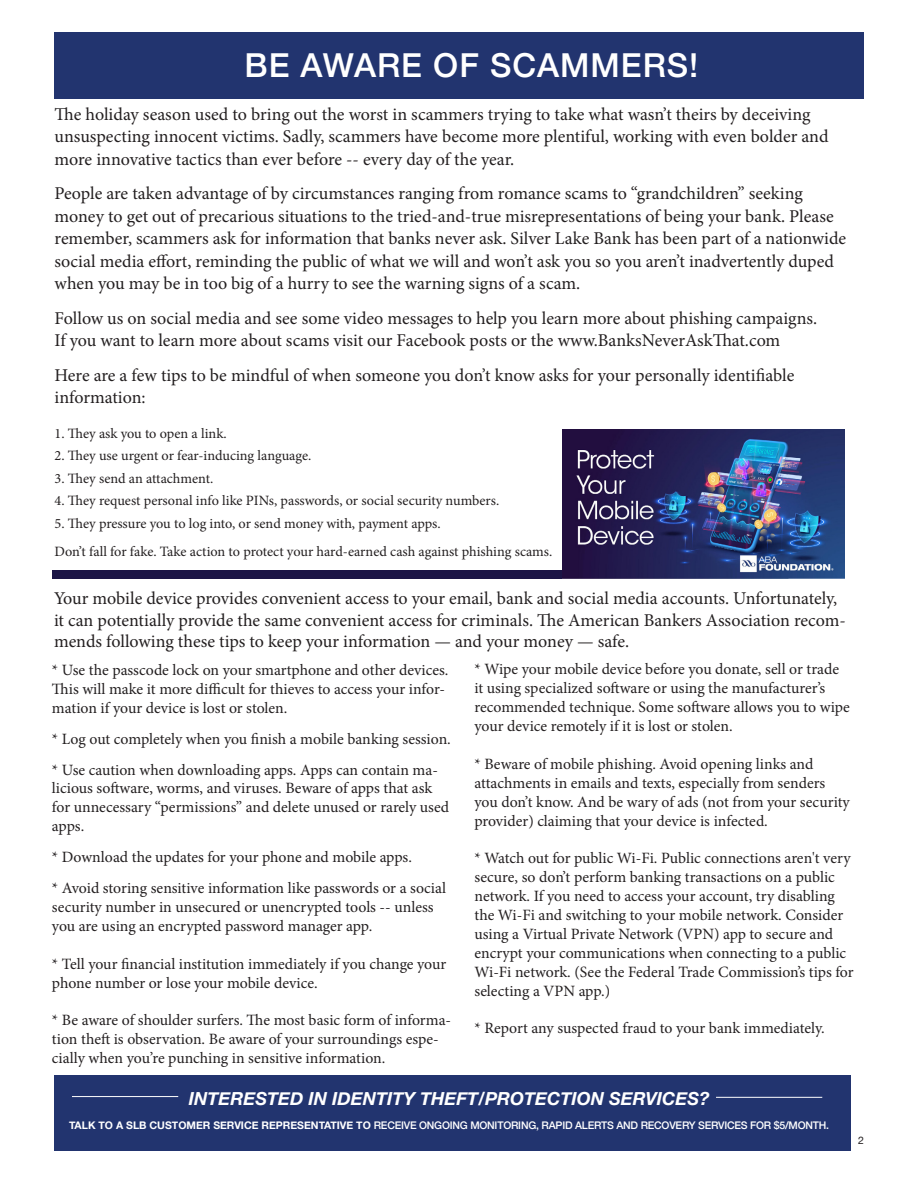
<style>
.page{position:relative;width:918px;height:1188px;background:#fff}
.page>*{position:absolute;margin:0;border:0;box-sizing:border-box;transform-origin:0 0}
.t1{font:500 33px "Helvetica Neue";letter-spacing:.03em;color:#fff}
.t2{font:18px/22.5px "Minion Pro";color:#231f20}
.t3{font:italic 700 18px "Helvetica Neue";color:#fff}
.t4{font:15.75px/18.9px "Minion Pro";color:#231f20}
.t5{font:14.25px "Minion Pro";letter-spacing:-.005em;color:#231f20}
.t6{font:500 10.5px "Helvetica Neue";letter-spacing:-.02em;color:#fff}
.t7{font:10.5px "Helvetica Neue";color:#231f20}
.s1{font-weight:700}
</style>
<div class="page">
<div style="left:54px;top:32px;width:810px;height:67px;background:#22346f"></div>
<div style="left:52px;top:570px;width:517px;height:9px;background:#1c1546"></div>
<div style="left:54px;top:1075px;width:797px;height:76px;background:#22346f"></div>
<hr style="left:72px;top:1096px;width:106px;height:1px;background:#fff">
<hr style="left:716px;top:1097px;width:106px;height:1px;background:#fff">
<img style="left:563px;top:430px;width:282px;height:149px">
<p class="t1" style="left:244px;top:39px;width:456px">BE AWARE OF SCAMMERS!</p>
<p class="t2" style="left:55px;top:103px;width:775px">The holiday season used to bring out the worst in scammers trying to take what wasn’t theirs by deceiving unsuspecting innocent victims. Sadly, scammers have become more plentiful, working with even bolder and more innovative tactics than ever before -- every day of the year.</p>
<p class="t2" style="left:55px;top:182px;width:793px">People are taken advantage of by circumstances ranging from romance scams to “grandchildren” seeking money to get out of precarious situations to the tried-and-true misrepresentations of being your bank. Please remember, scammers ask for information that banks never ask. Silver Lake Bank has been part of a nationwide social media effort, reminding the public of what we will and won’t ask you so you aren’t inadvertently duped when you may be in too big of a hurry to see the warning signs of a scam.</p>
<p class="t2" style="left:55px;top:307px;width:764px">Follow us on social media and see some video messages to help you learn more about phishing campaigns.<br>If you want to learn more about scams visit our Facebook posts or the www.BanksNeverAskThat.com</p>
<p class="t2" style="left:55px;top:364px;width:741px">Here are a few tips to be mindful of when someone you don’t know asks for your personally identifiable information:</p>
<p class="t5" style="left:55px;top:423px;width:174px">1. They ask you to open a link.</p>
<p class="t5" style="left:55px;top:446px;width:258px">2. They use urgent or fear-inducing language.</p>
<p class="t5" style="left:55px;top:468px;width:160px">3. They send an attachment.</p>
<p class="t5" style="left:55px;top:491px;width:446px">4. They request personal info like PINs, passwords, or social security numbers.</p>
<p class="t5" style="left:55px;top:513px;width:388px">5. They pressure you to log into, or send money with, payment apps.</p>
<p class="t5" style="left:55px;top:542px;width:499px">Don’t fall for fake. Take action to protect your hard-earned cash against phishing scams.</p>
<p class="t2" style="left:54px;top:588px;width:793px;line-height:21.6px">Your mobile device provides convenient access to your email, bank and social media accounts. Unfortunately, it can potentially provide the same convenient access for criminals. The American Bankers Association recom&shy;mends following these tips to keep your information — and your money — safe.</p>
<p class="t4" style="left:52px;top:661px;width:398px">* Use the passcode lock on your smartphone and other devices.<br>This will make it more difficult for thieves to access your infor&shy;mation if your device is lost or stolen.</p>
<p class="t4" style="left:52px;top:729px;width:400px">* Log out completely when you finish a mobile banking session.</p>
<p class="t4" style="left:52px;top:760px;width:399px">* Use caution when downloading apps. Apps can contain ma&shy;licious software, worms, and viruses. Beware of apps that ask for unnecessary “permissions” and delete unused or rarely used apps.</p>
<p class="t4" style="left:52px;top:848px;width:362px">* Download the updates for your phone and mobile apps.</p>
<p class="t4" style="left:52px;top:879px;width:396px">* Avoid storing sensitive information like passwords or a social security number in unsecured or unencrypted tools -- unless you are using an encrypted password manager app.</p>
<p class="t4" style="left:52px;top:954px;width:396px">* Tell your financial institution immediately if you change your phone number or lose your mobile device.</p>
<p class="t4" style="left:52px;top:1011px;width:401px">* Be aware of shoulder surfers. The most basic form of informa&shy;tion theft is observation. Be aware of your surroundings espe&shy;cially when you’re punching in sensitive information.</p>
<p class="t4" style="left:474px;top:660px;width:377px">* Wipe your mobile device before you donate, sell or trade it using specialized software or using the manufacturer’s recommended technique. Some software allows you to wipe your device remotely if it is lost or stolen.</p>
<p class="t4" style="left:474px;top:754px;width:377px">* Beware of mobile phishing. Avoid opening links and attachments in emails and texts, especially from senders you don’t know. And be wary of ads (not from your security provider) claiming that your device is infected.</p>
<p class="t4" style="left:474px;top:849px;width:381px">* Watch out for public Wi-Fi. Public connections aren't very secure, so don’t perform banking transactions on a public network. If you need to access your account, try disabling the Wi-Fi and switching to your mobile network. Consider using a Virtual Private Network (VPN) app to secure and encrypt your communications when connecting to a public Wi-Fi network. (See the Federal Trade Commission’s tips for selecting a VPN app.)</p>
<p class="t4" style="left:474px;top:1019px;width:352px">* Report any suspected fraud to your bank immediately.</p>
<p class="t3" style="left:189px;top:1084px;width:522px">INTERESTED IN IDENTITY THEFT/PROTECTION SERVICES?</p>
<p class="t6" style="left:69px;top:1117px;width:761px"><span class="s1">TALK TO A SLB CUSTOMER SERVICE REPRESENTATIVE TO</span> RECEIVE ONGOING MONITORING, RAPID ALERTS AND RECOVERY SERVICES FOR $5/MONTH.</p>
<p class="t7" style="left:858px;top:1133px;width:7px">2</p>
</div>
